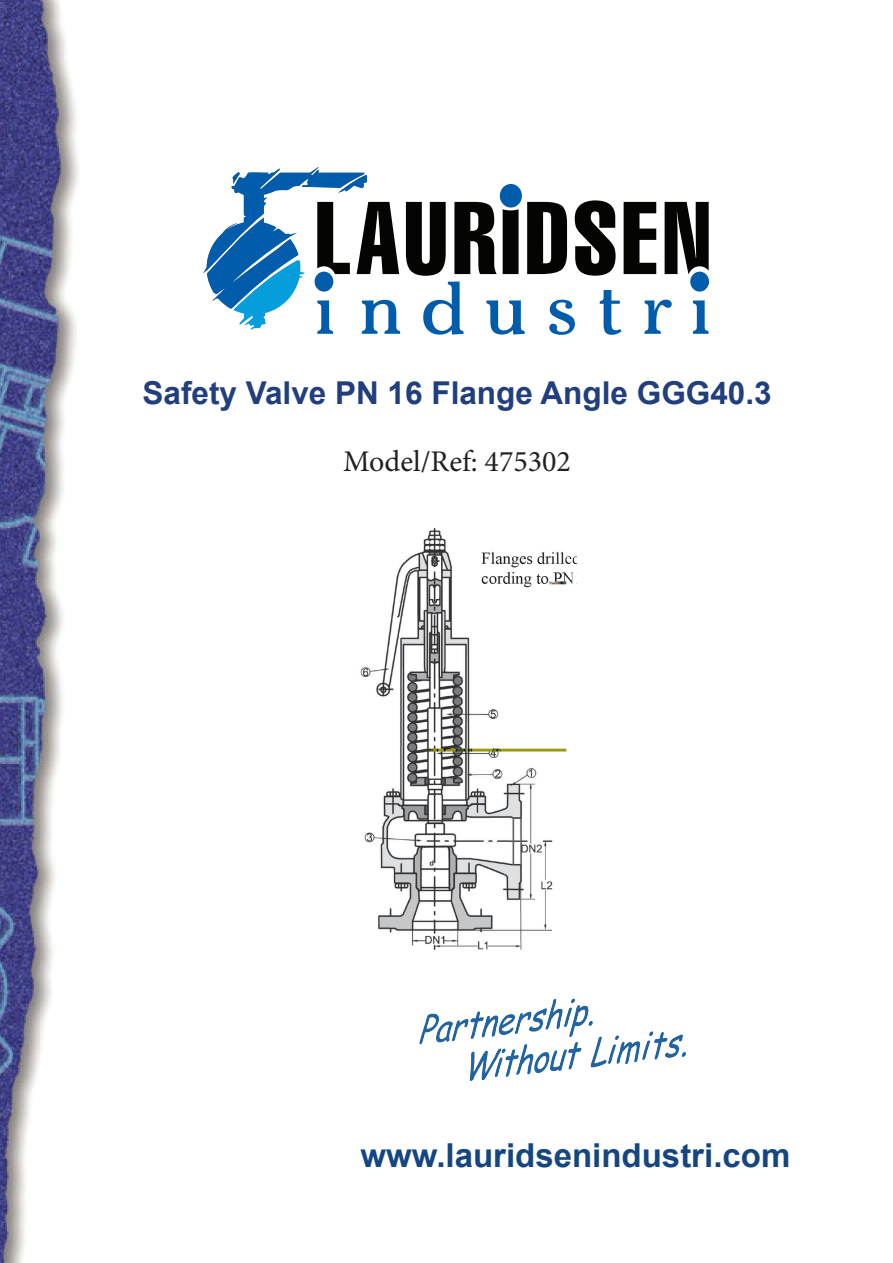
<style>
.page{position:relative;width:893px;height:1263px;background:#fff}
.page>*{position:absolute;margin:0;border:0;box-sizing:border-box;transform-origin:0 0}
.t1{font:700 33px "Arial";color:#154681}
.t2{font:700 31.5px "Arial";color:#213e7d}
.t3{font:30px "Minion Pro";color:#231f20}
</style>
<div class="page">
<img style="left:0;top:0;width:79px;height:1263px">
<img style="left:419px;top:998px;width:267px;height:83px">
<svg style="left:203px;top:167px;width:506px;height:168px"></svg>
<img style="left:360px;top:528px;width:216px;height:422px">
<p class="t2" style="left:142px;top:372px;width:631px">Safety Valve PN 16 Flange Angle GGG40.3</p>
<p class="t3" style="left:343px;top:441px;width:229px">Model/Ref: 475302</p>
<p class="t1" style="left:361px;top:1133px;width:431px">www.lauridsenindustri.com</p>
</div>
